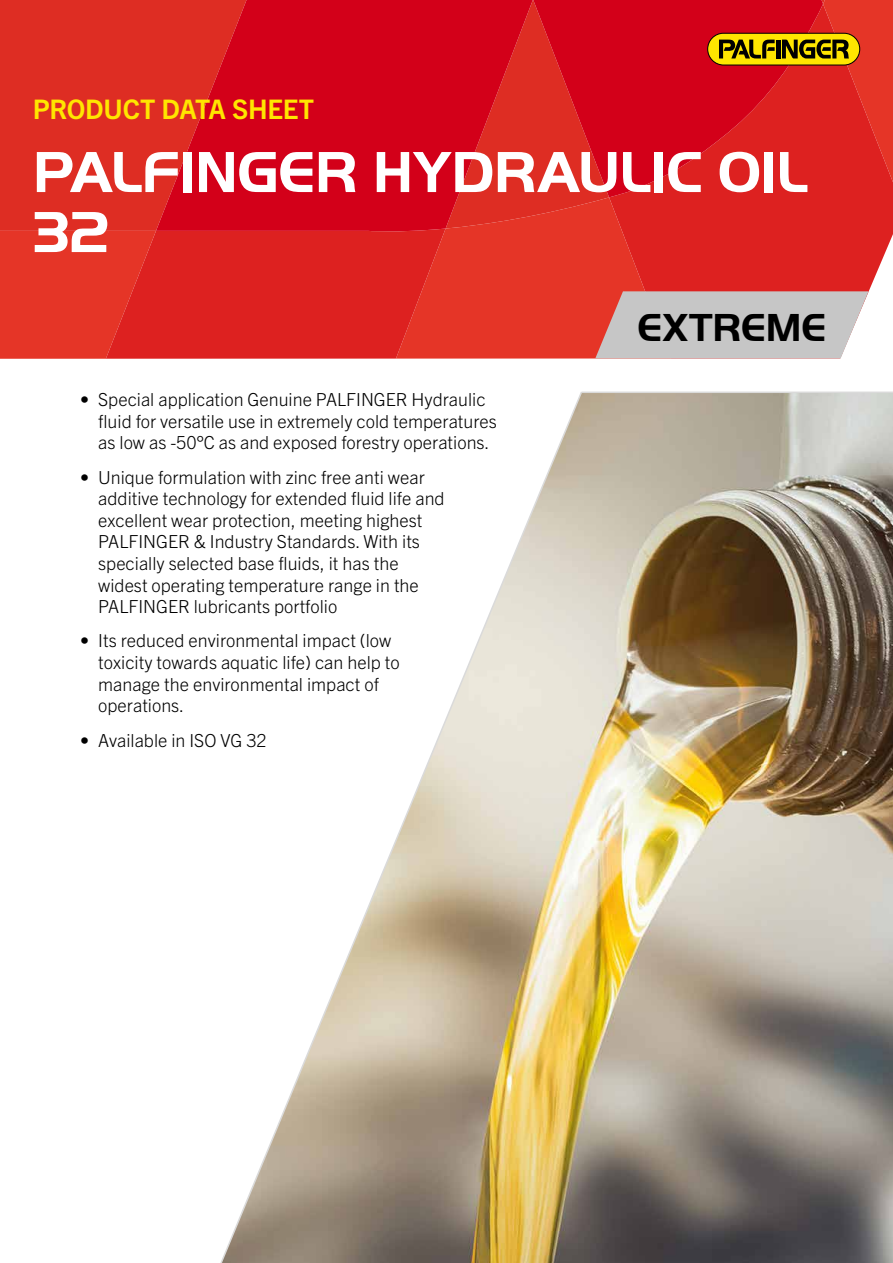
<style>
.page{position:relative;width:893px;height:1263px;background:#fff}
.page>*{position:absolute;margin:0;border:0;box-sizing:border-box;transform-origin:0 0}
.t1{font:700 60px/60px "Palfinger Handel Gothic";letter-spacing:-.01em;color:#fff}
.t2{font:40.2px "Palfinger Handel Versalien";color:#000}
.t3{font:700 27px "Trade Gothic Next LT Pro";letter-spacing:-.015em;color:#ffe600}
.t4{font:300 18px/21.6px "Trade Gothic Next LT Pro";color:#000}
</style>
<div class="page">
<img style="left:220px;top:391px;width:673px;height:872px">
<div style="left:0;top:231px;width:13px;height:128px;background:#e53527"></div>
<svg style="left:13px;top:231px;width:433px;height:128px;background:#df2823"></svg>
<div style="left:0;top:0;width:156px;height:231px;background:#de2d23"></div>
<svg style="left:156px;top:0;width:290px;height:233px;background:#d4071a"></svg>
<svg style="left:446px;top:0;width:447px;height:359px;background:#d83634"></svg>
<h3 class="t3" style="left:33px;top:91px;width:283px">PRODUCT DATA SHEET</h3>
<h1 class="t1" style="left:33px;top:143px;width:777px">PALFINGER HYDRAULIC OIL<br>32</h1>
<p class="t4" style="left:98px;top:387px;width:400px;text-indent:-18px">• Special application Genuine PALFINGER Hydraulic fluid for versatile use in extremely cold temperatures as low as -50°C as and exposed forestry operations.</p>
<p class="t4" style="left:98px;top:465px;width:348px;text-indent:-18px">• Unique formulation with zinc free anti wear additive technology for extended fluid life and excellent wear protection, meeting highest PALFINGER &amp; Industry Standards. With its specially selected base fluids, it has the widest operating temperature range in the PALFINGER lubricants portfolio</p>
<p class="t4" style="left:98px;top:629px;width:303px;text-indent:-18px">• Its reduced environmental impact (low toxicity towards aquatic life) can help to manage the environmental impact of operations.</p>
<p class="t4" style="left:80px;top:728px;width:188px">• Available in ISO VG 32</p>
<h2 class="t2" style="left:638px;top:305px;width:190px">EXTREME</h2>
</div>
